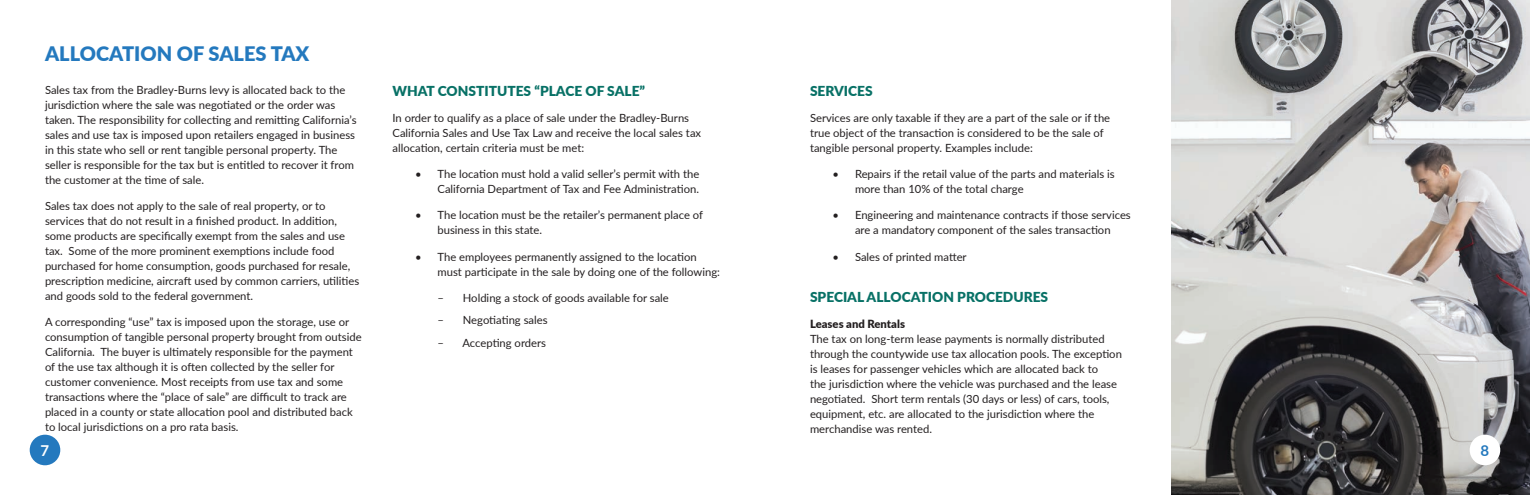
<style>
.page{position:relative;width:1530px;height:495px;background:#fff}
.page>*{position:absolute;margin:0;border:0;box-sizing:border-box;transform-origin:0 0}
.t1{font:900 20px "Lato";color:#2479be}
.t2{font:700 15px "Lato";color:#fff}
.t3{font:700 15px "Lato";color:#2479be}
.t4{font:900 13.75px "Lato";color:#087166}
.t5{font:11.25px/15px "Lato";color:#231f20}
.t6{font:900 11.25px "Lato";color:#231f20}
</style>
<div class="page">
<div style="left:30px;top:435px;width:30px;height:30px;background:#2479be;border-radius:50%"></div>
<img style="left:1172px;top:0;width:358px;height:495px">
<div style="left:1470px;top:435px;width:30px;height:30px;background:#fff;border-radius:50%"></div>
<h1 class="t1" style="left:45px;top:39px;width:266px">ALLOCATION OF SALES TAX</h1>
<p class="t5" style="left:45px;top:82px;width:313px">Sales tax from the Bradley-Burns levy is allocated back to the jurisdiction where the sale was negotiated or the order was taken. The responsibility for collecting and remitting California’s sales and use tax is imposed upon retailers engaged in business in this state who sell or rent tangible personal property. The seller is responsible for the tax but is entitled to recover it from the customer at the time of sale.</p>
<p class="t5" style="left:45px;top:198px;width:316px">Sales tax does not apply to the sale of real property, or to services that do not result in a finished product. In addition, some products are specifically exempt from the sales and use tax. Some of the more prominent exemptions include food purchased for home consumption, goods purchased for resale, prescription medicine, aircraft used by common carriers, utilities and goods sold to the federal government.</p>
<p class="t5" style="left:45px;top:314px;width:318px">A corresponding “use” tax is imposed upon the storage, use or consumption of tangible personal property brought from outside California. The buyer is ultimately responsible for the payment of the use tax although it is often collected by the seller for customer convenience. Most receipts from use tax and some transactions where the “place of sale” are difficult to track are placed in a county or state allocation pool and distributed back to local jurisdictions on a pro rata basis.</p>
<h2 class="t2" style="left:41px;top:440px;width:10px">7</h2>
<p class="t4" style="left:393px;top:80px;width:254px">WHAT CONSTITUTES “PLACE OF SALE”</p>
<p class="t5" style="left:393px;top:110px;width:310px">In order to qualify as a place of sale under the Bradley-Burns<br>California Sales and Use Tax Law and receive the local sales tax allocation, certain criteria must be met:</p>
<p class="t5" style="left:415px;top:166px;width:286px;text-align:right">• The location must hold a valid seller’s permit with the<br>California Department of Tax and Fee Administration.</p>
<p class="t5" style="left:438px;top:207px;width:267px;text-indent:-22px">• The location must be the retailer’s permanent place of business in this state.</p>
<p class="t5" style="left:438px;top:249px;width:284px;text-indent:-22px">• The employees permanently assigned to the location must participate in the sale by doing one of the following:</p>
<p class="t5" style="left:438px;top:290px;width:233px">– Holding a stock of goods available for sale</p>
<p class="t5" style="left:438px;top:312px;width:112px">– Negotiating sales</p>
<p class="t5" style="left:438px;top:335px;width:110px">– Accepting orders</p>
<p class="t4" style="left:810px;top:80px;width:64px">SERVICES</p>
<p class="t5" style="left:810px;top:110px;width:302px">Services are only taxable if they are a part of the sale or if the true object of the transaction is considered to be the sale of tangible personal property. Examples include:</p>
<p class="t5" style="left:855px;top:166px;width:261px;text-indent:-22px">• Repairs if the retail value of the parts and materials is more than 10% of the total charge</p>
<p class="t5" style="left:832px;top:207px;width:300px;text-align:center">• Engineering and maintenance contracts if those services are a mandatory component of the sales transaction</p>
<p class="t5" style="left:832px;top:249px;width:136px">• Sales of printed matter</p>
<p class="t4" style="left:810px;top:287px;width:240px">SPECIAL ALLOCATION PROCEDURES</p>
<p class="t6" style="left:810px;top:316px;width:97px">Leases and Rentals</p>
<p class="t5" style="left:810px;top:331px;width:313px">The tax on long-term lease payments is normally distributed through the countywide use tax allocation pools. The exception is leases for passenger vehicles which are allocated back to<br>the jurisdiction where the vehicle was purchased and the lease negotiated. Short term rentals (30 days or less) of cars, tools, equipment, etc. are allocated to the jurisdiction where the merchandise was rented.</p>
<h2 class="t3" style="left:1481px;top:440px;width:10px">8</h2>
</div>
